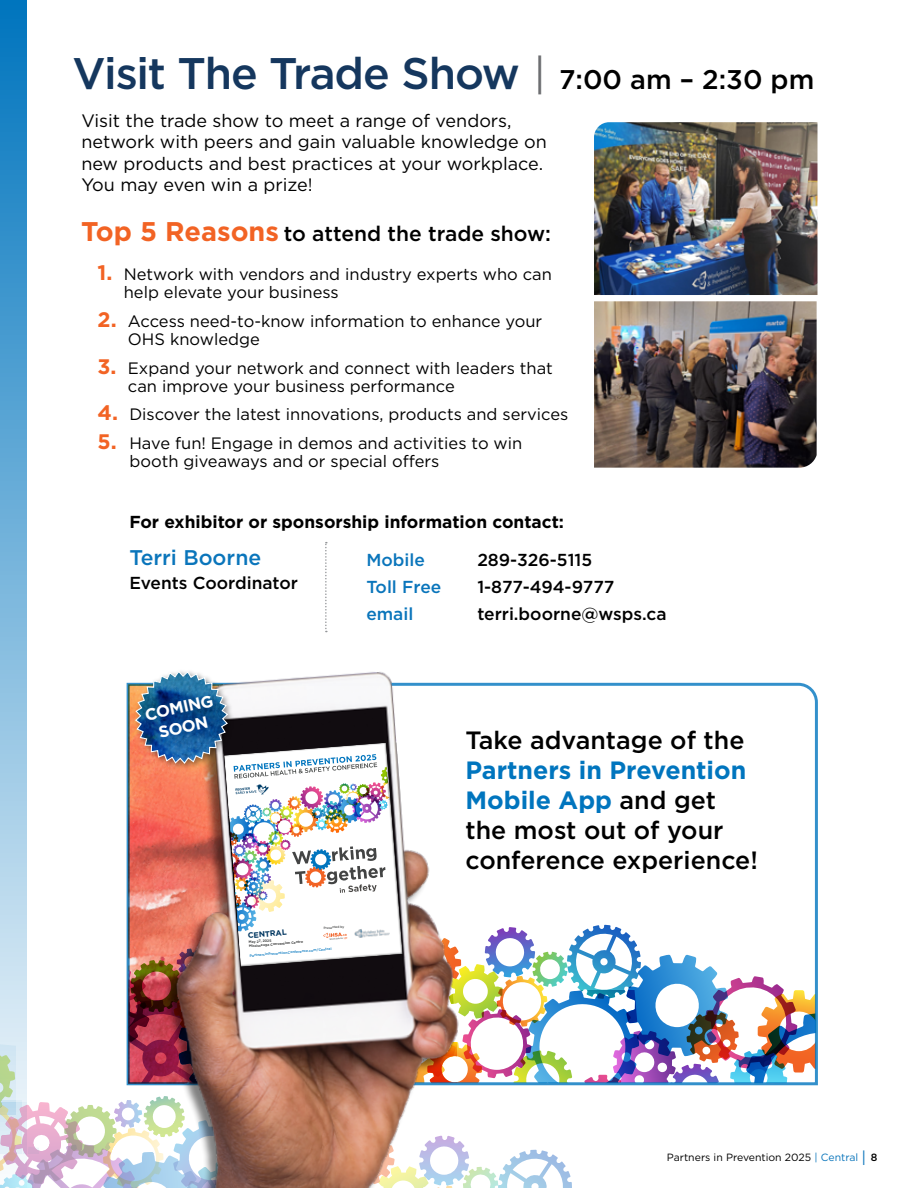
<style>
.page{position:relative;width:918px;height:1188px;background:#fff}
.page>*{position:absolute;margin:0;border:0;box-sizing:border-box;transform-origin:0 0}
.t1{font:500 44.25px "Gotham";letter-spacing:-.03em;color:#15375e}
.t2{font:500 25.05px/30px "Gotham";color:#000}
.t3{font:500 21.15px "Gotham";color:#0a75bb}
.Body_Copy_9_12{font:500 21px "Gotham";color:#000}
.Body_Copy_9_12-2{font:18px/21.6px "Gotham";color:#000}
.t4{font:500 17.4px "Gotham";color:#000}
.t5{font:700 17.4px "Gotham";color:#000}
.t6{font:500 17.4px "Gotham";color:#0a75bb}
.Body_Copy_9_12-3{font:16.5px/18px "Gotham";color:#000}
.sponsor_category{font:700 16.5px/19.6px "Gotham";color:#fff;text-align:center}
.t7{font:10.5px "Gotham";color:#000}
.t8{font:700 7.8px "Gotham";color:#003660}
.t9{font:500 3.45px "Gotham";color:#0075be}
.t10{font:700 3.45px/4.2px "Gotham";color:#434444}
.t11{font:500 3.15px "Gotham";color:#434444}
.s1{font-weight:400;font-size:42px;color:#6d6e71}
.s2{font-size:27px;color:#000}
.s3{font-weight:700;font-size:27px;color:#f26324}
.s4{font-weight:700;font-size:21px;color:#f26324}
.s5{font-weight:700;color:#0075be}
.s6{color:#0a75bb}
.s7{font-size:15.75px;color:#0a75bb}
.s8{font-weight:500}
</style>
<div class="page">
<svg style="left:0;top:0;width:27px;height:670px;background:#469acf"></svg>
<img style="left:594px;top:122px;width:224px;height:173px">
<img style="left:594px;top:301px;width:223px;height:167px">
<svg style="left:325px;top:542px;width:2px;height:90px"></svg>
<img style="left:0;top:670px;width:816px;height:518px">
<p class="t1" style="left:72px;top:45px;width:744px">Visit The Trade Show <span class="s1">|</span> <span class="s2">7:00 am – 2:30 pm</span></p>
<p class="Body_Copy_9_12-2" style="left:81px;top:109px;width:467px">Visit the trade show to meet a range of vendors, network with peers and gain valuable knowledge on new products and best practices at your workplace.<br>You may even win a prize!</p>
<p class="Body_Copy_9_12" style="left:81px;top:220px;width:471px"><span class="s3">Top 5 Reasons</span> to attend the trade show:</p>
<p class="Body_Copy_9_12-3" style="left:124px;top:265px;width:430px;text-indent:-26px"><span class="s4">1.</span> Network with vendors and industry experts who can help elevate your business</p>
<p class="Body_Copy_9_12-3" style="left:128px;top:312px;width:416px;text-indent:-30px"><span class="s4">2.</span> Access need-to-know information to enhance your<br>OHS knowledge</p>
<p class="Body_Copy_9_12-3" style="left:128px;top:358px;width:427px;text-indent:-30px"><span class="s4">3.</span> Expand your network and connect with leaders that can improve your business performance</p>
<p class="Body_Copy_9_12-3" style="left:98px;top:405px;width:472px"><span class="s4">4.</span> Discover the latest innovations, products and services</p>
<p class="Body_Copy_9_12-3" style="left:129px;top:434px;width:394px;text-indent:-32px"><span class="s4">5.</span> Have fun! Engage in demos and activities to win booth giveaways and or special offers</p>
<p class="t5" style="left:129px;top:511px;width:436px">For exhibitor or sponsorship information contact:</p>
<p class="t3" style="left:129px;top:544px;width:133px">Terri Boorne</p>
<p class="t4" style="left:129px;top:571px;width:170px">Events Coordinator</p>
<p class="t6" style="left:366px;top:549px;width:60px">Mobile</p>
<p class="t4" style="left:477px;top:549px;width:116px">289-326-5115</p>
<p class="t6" style="left:366px;top:576px;width:76px">Toll Free</p>
<p class="t4" style="left:477px;top:576px;width:139px">1-877-494-9777</p>
<p class="t6" style="left:366px;top:603px;width:49px">email</p>
<p class="t4" style="left:477px;top:603px;width:191px">terri.boorne@wsps.ca</p>
<p class="sponsor_category" style="left:143px;top:706px;width:71px;rotate:-13deg">COMING<br>SOON</p>
<p class="t11" style="left:324px;top:926px;width:22px;rotate:-5deg">Presented by</p>
<p class="t8" style="left:247px;top:930px;width:41px;rotate:-5deg">CENTRAL</p>
<p class="t10" style="left:248px;top:940px;width:56px;rotate:-5deg">May 27, 2025<br>Mississauga Convention Centre</p>
<p class="t9" style="left:250px;top:953px;width:83px;rotate:-5deg">PartnersinPreventionConference.com/Central</p>
<p class="t2" style="left:465px;top:725px;width:294px">Take advantage of the<br><span class="s5">Partners in Prevention<br>Mobile App</span> and get the most out of your conference experience!</p>
<p class="t7" style="left:667px;top:1151px;width:212px">Partners in Prevention 2025 <span class="s6">| Central</span> <span class="s7">|</span> <span class="s8">8</span></p>
</div>
